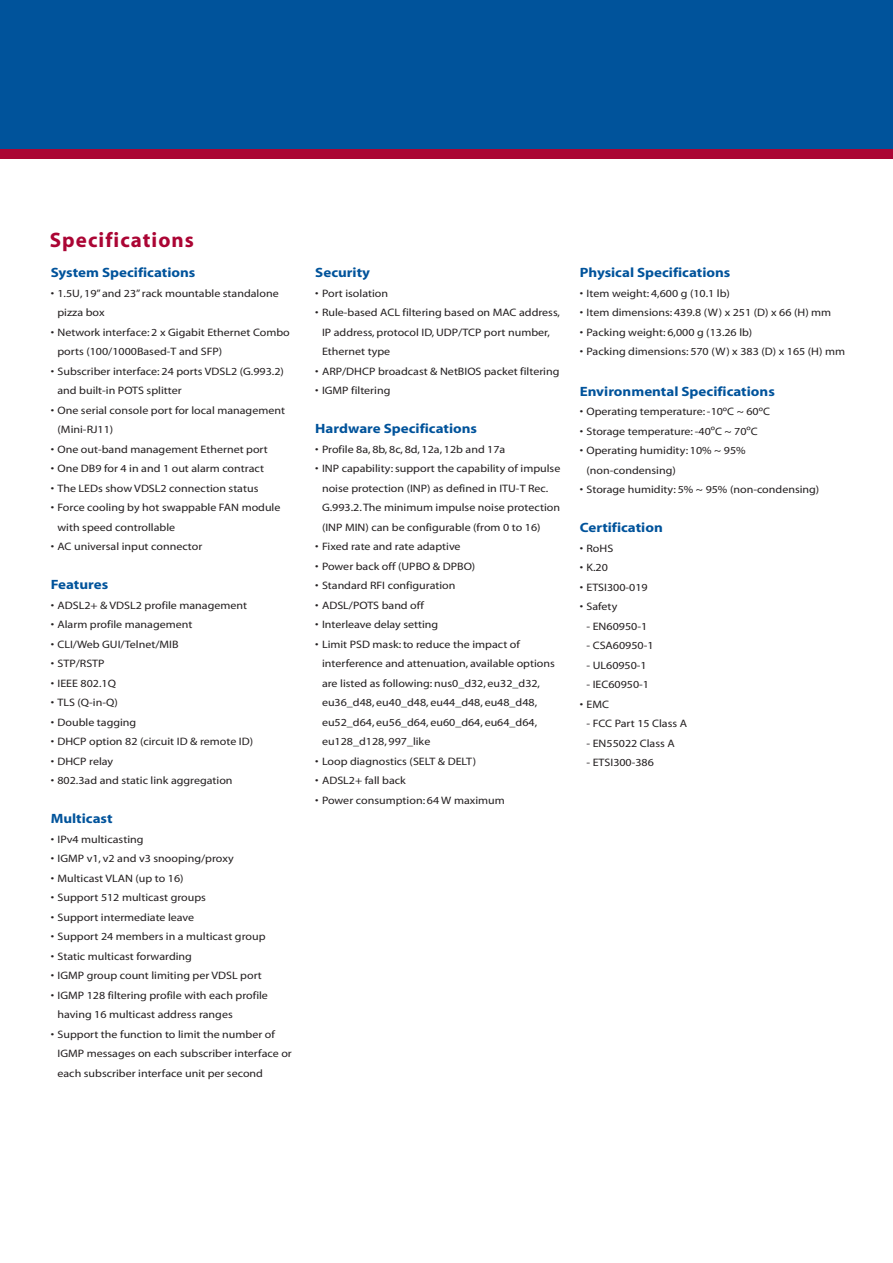
<style>
.page{position:relative;width:893px;height:1263px;background:#fff}
.page>*{position:absolute;margin:0;border:0;box-sizing:border-box;transform-origin:0 0}
.t1{font:700 21px "Myriad";letter-spacing:.05em;color:#ab0534}
.t2{font:700 13.5px "Myriad";color:#00539b;scale:1.11 1}
.t3{font:10.8px/19.5px "Myriad";color:#231f20;scale:1.11 1}
</style>
<div class="page">
<div style="left:0;top:0;width:893px;height:155px;background:#00539b"></div>
<div style="left:0;top:149px;width:893px;height:10px;background:#ab0534"></div>
<h1 class="t1" style="left:50px;top:232px;width:146px">Specifications</h1>
<p class="t2" style="left:51px;top:268px;width:132px">System Specifications</p>
<p class="t3" style="left:57px;top:284px;width:201px;text-indent:-7px">• 1.5U, 19” and 23” rack mountable standalone pizza box</p>
<p class="t3" style="left:57px;top:323px;width:211px;text-indent:-7px">• Network interface: 2 x Gigabit Ethernet Combo ports (100/1000Based-T and SFP)</p>
<p class="t3" style="left:57px;top:362px;width:206px;text-indent:-7px">• Subscriber interface: 24 ports VDSL2 (G.993.2) and built-in POTS splitter</p>
<p class="t3" style="left:57px;top:401px;width:206px;text-indent:-7px">• One serial console port for local management (Mini-RJ11)</p>
<p class="t3" style="left:51px;top:440px;width:197px">• One out-band management Ethernet port</p>
<p class="t3" style="left:51px;top:460px;width:194px">• One DB9 for 4 in and 1 out alarm contract</p>
<p class="t3" style="left:51px;top:479px;width:189px">• The LEDs show VDSL2 connection status</p>
<p class="t3" style="left:57px;top:499px;width:202px;text-indent:-7px">• Force cooling by hot swappable FAN module with speed controllable</p>
<p class="t3" style="left:51px;top:538px;width:138px">• AC universal input connector</p>
<p class="t2" style="left:51px;top:580px;width:53px">Features</p>
<p class="t3" style="left:51px;top:596px;width:178px">• ADSL2+ &amp; VDSL2 profile management</p>
<p class="t3" style="left:51px;top:616px;width:129px">• Alarm profile management</p>
<p class="t3" style="left:51px;top:635px;width:117px">• CLI/Web GUI/Telnet/MIB</p>
<p class="t3" style="left:51px;top:655px;width:50px">• STP/RSTP</p>
<p class="t3" style="left:51px;top:674px;width:60px">• IEEE 802.1Q</p>
<p class="t3" style="left:51px;top:694px;width:62px">• TLS (Q-in-Q)</p>
<p class="t3" style="left:51px;top:713px;width:79px">• Double tagging</p>
<p class="t3" style="left:51px;top:733px;width:184px">• DHCP option 82 (circuit ID &amp; remote ID)</p>
<p class="t3" style="left:51px;top:752px;width:58px">• DHCP relay</p>
<p class="t3" style="left:51px;top:772px;width:165px">• 802.3ad and static link aggregation</p>
<p class="t2" style="left:51px;top:814px;width:57px">Multicast</p>
<p class="t3" style="left:51px;top:830px;width:85px">• IPv4 multicasting</p>
<p class="t3" style="left:51px;top:850px;width:166px">• IGMP v1, v2 and v3 snooping/proxy</p>
<p class="t3" style="left:51px;top:869px;width:121px">• Multicast VLAN (up to 16)</p>
<p class="t3" style="left:51px;top:889px;width:141px">• Support 512 multicast groups</p>
<p class="t3" style="left:51px;top:908px;width:131px">• Support intermediate leave</p>
<p class="t3" style="left:51px;top:928px;width:195px">• Support 24 members in a multicast group</p>
<p class="t3" style="left:51px;top:947px;width:129px">• Static multicast forwarding</p>
<p class="t3" style="left:51px;top:967px;width:192px">• IGMP group count limiting per VDSL port</p>
<p class="t3" style="left:57px;top:986px;width:191px;text-indent:-7px">• IGMP 128 filtering profile with each profile having 16 multicast address ranges</p>
<p class="t3" style="left:57px;top:1025px;width:213px;text-indent:-7px">• Support the function to limit the number of<br>IGMP messages on each subscriber interface or each subscriber interface unit per second</p>
<p class="t2" style="left:315px;top:268px;width:51px">Security</p>
<p class="t3" style="left:315px;top:284px;width:67px">• Port isolation</p>
<p class="t3" style="left:322px;top:304px;width:216px;text-indent:-7px">• Rule-based ACL filtering based on MAC address,<br>IP address, protocol ID, UDP/TCP port number,<br>Ethernet type</p>
<p class="t3" style="left:315px;top:362px;width:221px">• ARP/DHCP broadcast &amp; NetBIOS packet filtering</p>
<p class="t3" style="left:315px;top:382px;width:69px">• IGMP filtering</p>
<p class="t2" style="left:315px;top:424px;width:147px">Hardware Specifications</p>
<p class="t3" style="left:315px;top:440px;width:173px">• Profile 8a, 8b, 8c, 8d, 12a, 12b and 17a</p>
<p class="t3" style="left:322px;top:460px;width:216px;text-indent:-7px">• INP capability: support the capability of impulse noise protection (INP) as defined in ITU-T Rec.<br>G.993.2. The minimum impulse noise protection (INP MIN) can be configurable (from 0 to 16)</p>
<p class="t3" style="left:315px;top:538px;width:132px">• Fixed rate and rate adaptive</p>
<p class="t3" style="left:315px;top:557px;width:146px">• Power back off (UPBO &amp; DPBO)</p>
<p class="t3" style="left:315px;top:577px;width:128px">• Standard RFI configuration</p>
<p class="t3" style="left:315px;top:596px;width:99px">• ADSL/POTS band off</p>
<p class="t3" style="left:315px;top:616px;width:112px">• Interleave delay setting</p>
<p class="t3" style="left:322px;top:635px;width:211px;text-indent:-7px">• Limit PSD mask: to reduce the impact of interference and attenuation, available options are listed as following: nus0_d32, eu32_d32, eu36_d48, eu40_d48, eu44_d48, eu48_d48, eu52_d64, eu56_d64, eu60_d64, eu64_d64, eu128_d128, 997_like</p>
<p class="t3" style="left:315px;top:752px;width:147px">• Loop diagnostics (SELT &amp; DELT)</p>
<p class="t3" style="left:315px;top:772px;width:83px">• ADSL2+ fall back</p>
<p class="t3" style="left:315px;top:791px;width:172px">• Power consumption: 64 W maximum</p>
<p class="t2" style="left:580px;top:268px;width:137px">Physical Specifications</p>
<p class="t3" style="left:580px;top:284px;width:137px">• Item weight: 4,600 g (10.1 lb)</p>
<p class="t3" style="left:580px;top:304px;width:228px">• Item dimensions: 439.8 (W) x 251 (D) x 66 (H) mm</p>
<p class="t3" style="left:580px;top:323px;width:157px">• Packing weight: 6,000 g (13.26 lb)</p>
<p class="t3" style="left:580px;top:343px;width:241px">• Packing dimensions: 570 (W) x 383 (D) x 165 (H) mm</p>
<p class="t2" style="left:580px;top:386px;width:177px">Environmental Specifications</p>
<p class="t3" style="left:580px;top:403px;width:173px">• Operating temperature: -10ºC ~ 60ºC</p>
<p class="t3" style="left:580px;top:422px;width:162px">• Storage temperature: -40ºC ~ 70ºC</p>
<p class="t3" style="left:586px;top:442px;width:145px;text-indent:-7px">• Operating humidity: 10% ~ 95% (non-condensing)</p>
<p class="t3" style="left:580px;top:481px;width:217px">• Storage humidity: 5% ~ 95% (non-condensing)</p>
<p class="t2" style="left:580px;top:523px;width:76px">Certification</p>
<p class="t3" style="left:580px;top:539px;width:32px">• RoHS</p>
<p class="t3" style="left:580px;top:559px;width:27px">• K.20</p>
<p class="t3" style="left:580px;top:578px;width:63px">• ETSI300-019</p>
<p class="t3" style="left:580px;top:598px;width:35px">• Safety</p>
<p class="t3" style="left:586px;top:617px;width:56px">- EN60950-1</p>
<p class="t3" style="left:586px;top:637px;width:62px">- CSA60950-1</p>
<p class="t3" style="left:586px;top:656px;width:56px">- UL60950-1</p>
<p class="t3" style="left:586px;top:676px;width:58px">- IEC60950-1</p>
<p class="t3" style="left:580px;top:695px;width:28px">• EMC</p>
<p class="t3" style="left:586px;top:715px;width:92px">- FCC Part 15 Class A</p>
<p class="t3" style="left:586px;top:734px;width:81px">- EN55022 Class A</p>
<p class="t3" style="left:586px;top:754px;width:62px">- ETSI300-386</p>
</div>
